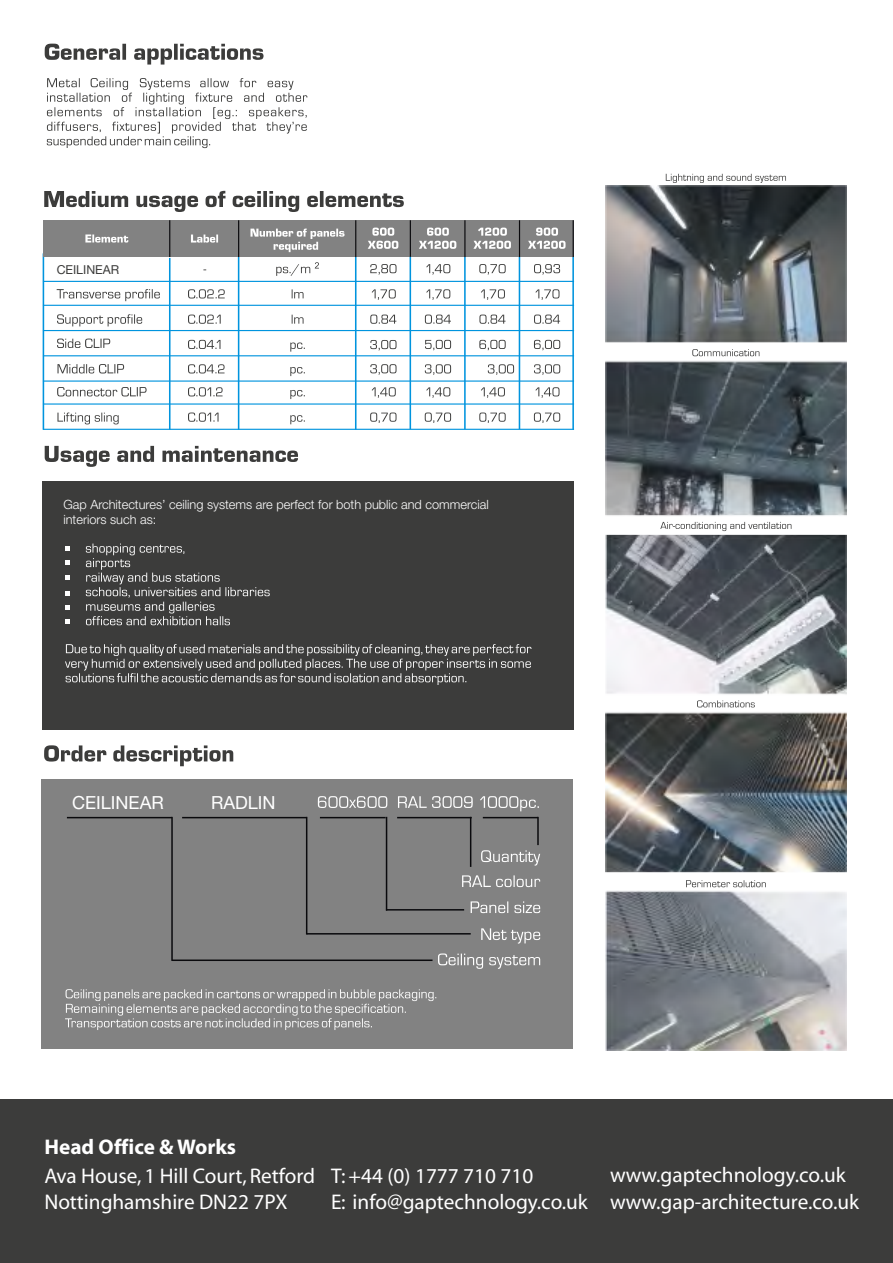
<style>
.page{position:relative;width:893px;height:1263px;background:#fff}
.page>*{position:absolute;margin:0;border:0;box-sizing:border-box;transform-origin:0 0}
.t1{font:21.3px/27px "Myriad";color:#fff}
.t2{font:700 21.3px "Myriad";color:#fff}
.t3{font:18.15px "Helvetica Neue LT Std";color:#fff}
.t4{font:300 12.75px/15.3px "Helvetica Neue LT Std";color:#fff}
.t5{font:12.3px "Helvetica Neue LT Std";color:#3c3c3b}
</style>
<div class="page">
<div style="left:0;top:1099px;width:893px;height:164px;background:#3c3c3b"></div>
<div style="left:43px;top:481px;width:531px;height:249px;background:#3c3c3b"></div>
<svg style="left:45px;top:446px;width:253px;height:21px"></svg>
<svg style="left:44px;top:191px;width:360px;height:21px"></svg>
<svg style="left:45px;top:44px;width:219px;height:21px"></svg>
<div style="left:41px;top:779px;width:531px;height:270px;background:#828282"></div>
<svg style="left:44px;top:745px;width:189px;height:21px"></svg>
<svg style="left:318px;top:796px;width:221px;height:15px"></svg>
<hr style="left:43px;top:253px;width:1px;height:177px;background:#0094de">
<hr style="left:43px;top:281px;width:531px;height:1px;background:#0094de">
<hr style="left:43px;top:305px;width:531px;height:1px;background:#0094de">
<hr style="left:169px;top:258px;width:2px;height:172px;background:#0094de">
<div style="left:43px;top:220px;width:530px;height:37px;background:#828282"></div>
<svg style="left:85px;top:234px;width:43px;height:9px"></svg>
<svg style="left:250px;top:229px;width:95px;height:23px"></svg>
<hr style="left:169px;top:220px;width:1px;height:37px;background:#0a0a0d">
<svg style="left:57px;top:289px;width:103px;height:12px"></svg>
<svg style="left:57px;top:339px;width:53px;height:9px"></svg>
<svg style="left:57px;top:314px;width:85px;height:12px"></svg>
<hr style="left:43px;top:330px;width:531px;height:1px;background:#0094de">
<hr style="left:43px;top:355px;width:531px;height:1px;background:#0094de">
<svg style="left:58px;top:364px;width:66px;height:9px"></svg>
<hr style="left:43px;top:380px;width:531px;height:2px;background:#0094de">
<hr style="left:238px;top:257px;width:1px;height:173px;background:#0094de">
<hr style="left:238px;top:220px;width:1px;height:37px;background:#0a0a0d">
<svg style="left:191px;top:235px;width:27px;height:8px"></svg>
<svg style="left:188px;top:289px;width:37px;height:9px"></svg>
<svg style="left:188px;top:315px;width:33px;height:9px"></svg>
<svg style="left:188px;top:364px;width:37px;height:9px"></svg>
<svg style="left:292px;top:289px;width:12px;height:9px"></svg>
<svg style="left:292px;top:315px;width:12px;height:9px"></svg>
<svg style="left:290px;top:367px;width:15px;height:9px"></svg>
<svg style="left:368px;top:228px;width:30px;height:21px"></svg>
<hr style="left:355px;top:257px;width:1px;height:173px;background:#0094de">
<hr style="left:355px;top:220px;width:1px;height:37px;background:#0a0a0d">
<hr style="left:410px;top:220px;width:1px;height:37px;background:#0a0a0d">
<svg style="left:372px;top:289px;width:24px;height:11px"></svg>
<svg style="left:370px;top:315px;width:26px;height:9px"></svg>
<svg style="left:426px;top:289px;width:24px;height:11px"></svg>
<svg style="left:425px;top:364px;width:26px;height:11px"></svg>
<svg style="left:419px;top:228px;width:37px;height:21px"></svg>
<svg style="left:188px;top:340px;width:32px;height:9px"></svg>
<svg style="left:290px;top:342px;width:15px;height:10px"></svg>
<svg style="left:370px;top:264px;width:26px;height:10px"></svg>
<svg style="left:426px;top:264px;width:24px;height:10px"></svg>
<svg style="left:425px;top:340px;width:26px;height:10px"></svg>
<svg style="left:666px;top:174px;width:120px;height:9px"></svg>
<img style="left:606px;top:186px;width:240px;height:865px">
<hr style="left:43px;top:403px;width:531px;height:2px;background:#0094de">
<hr style="left:43px;top:429px;width:531px;height:1px;background:#0094de">
<svg style="left:57px;top:387px;width:90px;height:9px"></svg>
<svg style="left:188px;top:387px;width:35px;height:9px"></svg>
<svg style="left:290px;top:390px;width:15px;height:9px"></svg>
<svg style="left:372px;top:387px;width:24px;height:11px"></svg>
<svg style="left:426px;top:387px;width:24px;height:11px"></svg>
<svg style="left:57px;top:412px;width:62px;height:12px"></svg>
<svg style="left:188px;top:412px;width:31px;height:10px"></svg>
<svg style="left:290px;top:415px;width:15px;height:9px"></svg>
<svg style="left:370px;top:412px;width:26px;height:11px"></svg>
<svg style="left:425px;top:412px;width:26px;height:11px"></svg>
<hr style="left:572px;top:257px;width:2px;height:173px;background:#0094de">
<hr style="left:573px;top:220px;width:1px;height:37px;background:#0a0a0d">
<hr style="left:519px;top:257px;width:1px;height:172px;background:#0094de">
<hr style="left:519px;top:220px;width:1px;height:37px;background:#0a0a0d">
<hr style="left:464px;top:257px;width:2px;height:172px;background:#0094de">
<hr style="left:464px;top:220px;width:1px;height:37px;background:#0a0a0d">
<svg style="left:528px;top:228px;width:37px;height:21px"></svg>
<svg style="left:473px;top:228px;width:38px;height:21px"></svg>
<svg style="left:276px;top:262px;width:43px;height:14px"></svg>
<svg style="left:479px;top:264px;width:27px;height:10px"></svg>
<svg style="left:534px;top:264px;width:26px;height:10px"></svg>
<svg style="left:370px;top:340px;width:26px;height:10px"></svg>
<svg style="left:370px;top:364px;width:26px;height:11px"></svg>
<svg style="left:425px;top:315px;width:26px;height:9px"></svg>
<svg style="left:481px;top:289px;width:24px;height:11px"></svg>
<svg style="left:488px;top:364px;width:26px;height:11px"></svg>
<svg style="left:479px;top:340px;width:27px;height:10px"></svg>
<svg style="left:481px;top:387px;width:24px;height:11px"></svg>
<svg style="left:479px;top:412px;width:27px;height:11px"></svg>
<svg style="left:479px;top:315px;width:26px;height:9px"></svg>
<svg style="left:535px;top:289px;width:24px;height:11px"></svg>
<svg style="left:534px;top:364px;width:26px;height:11px"></svg>
<svg style="left:534px;top:340px;width:26px;height:10px"></svg>
<svg style="left:535px;top:387px;width:24px;height:11px"></svg>
<svg style="left:534px;top:412px;width:26px;height:11px"></svg>
<svg style="left:534px;top:315px;width:26px;height:9px"></svg>
<hr style="left:410px;top:257px;width:1px;height:172px;background:#0094de">
<svg style="left:438px;top:953px;width:102px;height:16px"></svg>
<svg style="left:481px;top:928px;width:59px;height:15px"></svg>
<svg style="left:471px;top:901px;width:69px;height:12px"></svg>
<svg style="left:462px;top:875px;width:78px;height:12px"></svg>
<svg style="left:481px;top:850px;width:59px;height:16px"></svg>
<hr style="left:67px;top:817px;width:105px;height:1px;background:#0a0a0d">
<hr style="left:171px;top:817px;width:2px;height:144px;background:#0a0a0d">
<hr style="left:182px;top:817px;width:125px;height:1px;background:#0a0a0d">
<hr style="left:306px;top:817px;width:1px;height:117px;background:#0a0a0d">
<hr style="left:320px;top:817px;width:66px;height:1px;background:#0a0a0d">
<hr style="left:537px;top:817px;width:2px;height:28px;background:#0a0a0d">
<hr style="left:483px;top:817px;width:55px;height:1px;background:#0a0a0d">
<hr style="left:386px;top:817px;width:1px;height:93px;background:#0a0a0d">
<hr style="left:386px;top:909px;width:78px;height:1px;background:#0a0a0d">
<hr style="left:307px;top:933px;width:164px;height:1px;background:#0a0a0d">
<hr style="left:172px;top:959px;width:260px;height:2px;background:#0a0a0d">
<hr style="left:470px;top:817px;width:1px;height:50px;background:#0a0a0d">
<hr style="left:397px;top:817px;width:75px;height:1px;background:#0a0a0d">
<svg style="left:47px;top:78px;width:260px;height:70px"></svg>
<svg style="left:65px;top:546px;width:4px;height:4px"></svg>
<svg style="left:65px;top:591px;width:5px;height:4px"></svg>
<svg style="left:65px;top:561px;width:4px;height:4px"></svg>
<svg style="left:65px;top:605px;width:4px;height:5px"></svg>
<svg style="left:65px;top:575px;width:5px;height:4px"></svg>
<svg style="left:65px;top:619px;width:4px;height:5px"></svg>
<svg style="left:86px;top:543px;width:184px;height:82px"></svg>
<svg style="left:65px;top:644px;width:466px;height:41px"></svg>
<svg style="left:65px;top:989px;width:371px;height:41px"></svg>
<p class="t5" style="left:57px;top:262px;width:64px">CEILINEAR</p>
<p class="t4" style="left:63px;top:496px;width:427px">Gap Architectures’ ceiling systems are perfect for both public and commercial interiors such as:</p>
<p class="t3" style="left:72px;top:792px;width:93px">CEILINEAR</p>
<p class="t3" style="left:211px;top:792px;width:66px">RADLIN</p>
<p class="t2" style="left:44px;top:1136px;width:193px">Head Office &amp; Works</p>
<p class="t1" style="left:44px;top:1164px;width:272px;line-height:25.5px">Ava House, 1 Hill Court, Retford<br>Nottinghamshire DN22 7PX</p>
<p class="t1" style="left:331px;top:1164px;width:258px;line-height:25.7px">T: +44 (0) 1777 710 710<br>E: info@gaptechnology.co.uk</p>
<p class="t1" style="left:610px;top:1162px;width:251px">www.gaptechnology.co.uk www.gap-architecture.co.uk</p>
</div>
